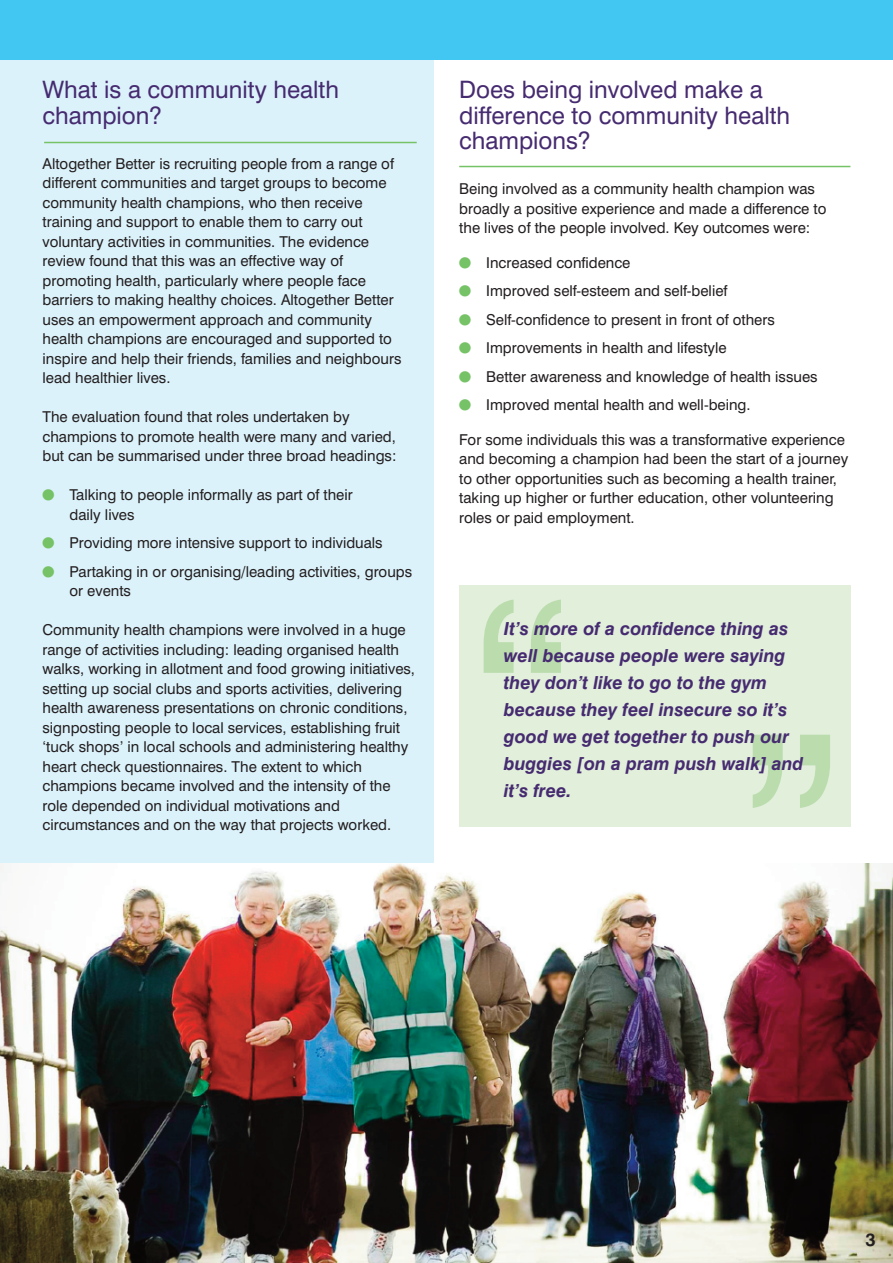
<style>
.page{position:relative;width:893px;height:1263px;background:#fff}
.page>*{position:absolute;margin:0;border:0;box-sizing:border-box;transform-origin:0 0}
.t1{font:288px "Helvetica";color:#bbddae}
.t2{font:24px/25.5px "Swiss 721 BT";color:#462b70}
.t3{font:italic 700 18px/27px "Swiss 721 BT";color:#462b70}
.t4{font:700 18px "Swiss 721 BT";color:#231f20}
.t5{font:15px/19.5px "Swiss 721 BT";color:#231f20}
</style>
<div class="page">
<div style="left:0;top:23px;width:434px;height:849px;background:#dcf2fb"></div>
<div style="left:0;top:0;width:893px;height:60px;background:#42c7f2"></div>
<hr style="left:459px;top:166px;width:391px;height:1px;background:#76c266">
<hr style="left:44px;top:142px;width:373px;height:1px;background:#76c266">
<img style="left:0;top:863px;width:893px;height:400px">
<div style="left:459px;top:585px;width:391px;height:242px;background:#e1efdb"></div>
<h2 class="t2" style="left:43px;top:77px;width:298px">What is a community health champion?</h2>
<p class="t5" style="left:43px;top:153px;width:360px">Altogether Better is recruiting people from a range of different communities and target groups to become community health champions, who then receive training and support to enable them to carry out voluntary activities in communities. The evidence review found that this was an effective way of promoting health, particularly where people face barriers to making healthy choices. Altogether Better uses an empowerment approach and community health champions are encouraged and supported to inspire and help their friends, families and neighbours lead healthier lives.</p>
<p class="t5" style="left:43px;top:407px;width:355px">The evaluation found that roles undertaken by champions to promote health were many and varied, but can be summarised under three broad headings:</p>
<p class="t5" style="left:70px;top:485px;width:285px">Talking to people informally as part of their daily lives</p>
<p class="t5" style="left:70px;top:528px;width:344px;line-height:28.5px">Providing more intensive support to individuals<br>Partaking in or organising/leading activities, groups</p>
<p class="t5" style="left:70px;top:581px;width:63px">or events</p>
<p class="t5" style="left:43px;top:620px;width:374px">Community health champions were involved in a huge range of activities including: leading organised health walks, working in allotment and food growing initiatives, setting up social clubs and sports activities, delivering health awareness presentations on chronic conditions, signposting people to local services, establishing fruit ‘tuck shops’ in local schools and administering healthy heart check questionnaires. The extent to which champions became involved and the intensity of the role depended on individual motivations and circumstances and on the way that projects worked.</p>
<h2 class="t2" style="left:459px;top:77px;width:332px">Does being involved make a difference to community health champions?</h2>
<p class="t5" style="left:459px;top:179px;width:369px">Being involved as a community health champion was broadly a positive experience and made a difference to the lives of the people involved. Key outcomes were:</p>
<p class="t5" style="left:486px;top:248px;width:333px;line-height:28.5px">Increased confidence<br>Improved self-esteem and self-belief Self-confidence to present in front of others Improvements in health and lifestyle<br>Better awareness and knowledge of health issues Improved mental health and well-being.</p>
<p class="t5" style="left:459px;top:429px;width:391px">For some individuals this was a transformative experience and becoming a champion had been the start of a journey to other opportunities such as becoming a health trainer, taking up higher or further education, other volunteering roles or paid employment.</p>
<h1 class="t1" style="left:473px;top:586px;width:97px">“</h1>
<p class="t3" style="left:504px;top:615px;width:301px">It’s more of a confidence thing as well because people were saying they don’t like to go to the gym because they feel insecure so it’s good we get together to push our buggies [on a pram push walk] and it’s free.</p>
<h1 class="t1" style="left:742px;top:719px;width:97px">”</h1>
<p class="t4" style="left:865px;top:1229px;width:12px">3</p>
</div>
